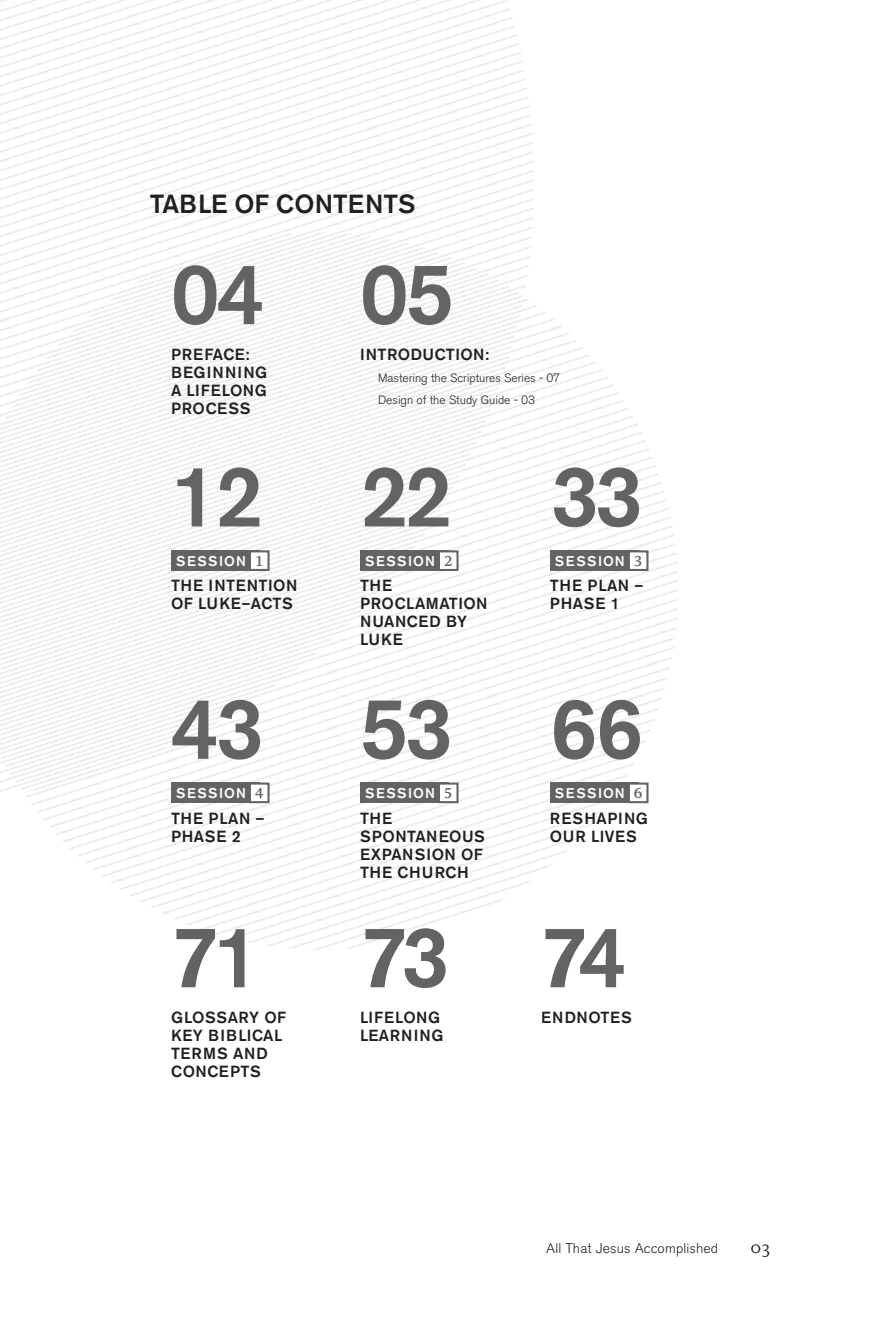
<style>
.page{position:relative;width:882px;height:1332px;background:#fff}
.page>*{position:absolute;margin:0;border:0;box-sizing:border-box;transform-origin:0 0}
.t1{font:500 86px "Akzidenz Grotesk BE";letter-spacing:-.05em;color:#636366}
.t2{font:500 26px "Akzidenz Grotesk BE";color:#231f20}
.t3{font:20px "Whitman Small Caps Os F";color:#231f20}
.t4{font:16.2px "Whitman Bold LF";color:#636366}
.t5{font:500 16px/18px "Akzidenz Grotesk BE";letter-spacing:.03em;color:#231f20}
.t6{font:500 16px/18px "Akzidenz Grotesk BE";letter-spacing:.05em;color:#231f20}
.t7{font:500 14px "Akzidenz Grotesk BE";letter-spacing:.105em;color:#fff}
.t8{font:300 14px "Akzidenz Grotesk BE";letter-spacing:.01em;color:#231f20}
.t9{font:300 12px/22.4px "Akzidenz Grotesk BE";color:#231f20}
.s1{font-family:"Whitman Bold LF";font-weight:400;font-size:16.2px;color:#636366}
</style>
<div class="page">
<svg style="left:0;top:0;width:493px;height:60px"></svg>
<svg style="left:0;top:60px;width:523px;height:147px"></svg>
<svg style="left:0;top:207px;width:534px;height:91px"></svg>
<svg style="left:229px;top:920px;width:211px;height:30px"></svg>
<svg style="left:174px;top:914px;width:285px;height:6px"></svg>
<svg style="left:85px;top:783px;width:564px;height:81px"></svg>
<svg style="left:161px;top:902px;width:336px;height:12px"></svg>
<svg style="left:139px;top:783px;width:507px;height:119px"></svg>
<svg style="left:15px;top:571px;width:663px;height:212px"></svg>
<svg style="left:0;top:299px;width:529px;height:26px"></svg>
<svg style="left:27px;top:252px;width:413px;height:73px"></svg>
<svg style="left:36px;top:247px;width:389px;height:78px"></svg>
<svg style="left:46px;top:233px;width:363px;height:92px"></svg>
<svg style="left:0;top:474px;width:659px;height:218px"></svg>
<svg style="left:0;top:465px;width:656px;height:219px"></svg>
<svg style="left:0;top:457px;width:653px;height:218px"></svg>
<svg style="left:0;top:448px;width:649px;height:218px"></svg>
<svg style="left:0;top:440px;width:646px;height:217px"></svg>
<svg style="left:0;top:325px;width:562px;height:8px"></svg>
<svg style="left:0;top:392px;width:619px;height:211px"></svg>
<svg style="left:0;top:333px;width:570px;height:29px"></svg>
<svg style="left:0;top:362px;width:596px;height:7px"></svg>
<svg style="left:0;top:384px;width:614px;height:209px"></svg>
<svg style="left:0;top:369px;width:603px;height:205px"></svg>
<div style="left:171px;top:550px;width:88px;height:21px;background:#636366"></div>
<div style="left:249px;top:550px;width:21px;height:21px;background:#fff;border:2px solid #636366"></div>
<div style="left:360px;top:550px;width:88px;height:21px;background:#636366"></div>
<div style="left:438px;top:550px;width:21px;height:21px;background:#fff;border:2px solid #636366"></div>
<div style="left:550px;top:550px;width:88px;height:21px;background:#636366"></div>
<div style="left:628px;top:550px;width:21px;height:21px;background:#fff;border:2px solid #636366"></div>
<div style="left:171px;top:783px;width:88px;height:20px;background:#636366"></div>
<div style="left:249px;top:783px;width:21px;height:20px;background:#fff;border:2px solid #636366"></div>
<div style="left:360px;top:783px;width:88px;height:20px;background:#636366"></div>
<div style="left:438px;top:783px;width:21px;height:20px;background:#fff;border:2px solid #636366"></div>
<div style="left:550px;top:783px;width:88px;height:20px;background:#636366"></div>
<div style="left:628px;top:783px;width:21px;height:20px;background:#fff;border:2px solid #636366"></div>
<h2 class="t2" style="left:150px;top:188px;width:267px">TABLE OF CONTENTS</h2>
<h1 class="t1" style="left:171px;top:241px;width:285px">04 05</h1>
<p class="t5" style="left:360px;top:345px;width:131px">INTRODUCTION:</p>
<p class="t9" style="left:378px;top:367px;width:184px">Mastering the Scriptures Series - 07<br>Design of the Study Guide - 03</p>
<p class="t6" style="left:171px;top:345px;width:98px">PREFACE:<br>BEGINNING<br>A LIFELONG<br>PROCESS</p>
<h1 class="t1" style="left:171px;top:444px;width:94px">12</h1>
<h1 class="t1" style="left:360px;top:444px;width:284px">22 33</h1>
<p class="t7" style="left:176px;top:553px;width:88px">SESSION <span class="s1">1</span></p>
<p class="t4" style="left:444px;top:552px;width:10px">2</p>
<p class="t4" style="left:634px;top:552px;width:10px">3</p>
<p class="t7" style="left:365px;top:553px;width:71px">SESSION</p>
<p class="t7" style="left:555px;top:553px;width:71px">SESSION</p>
<p class="t5" style="left:171px;top:577px;width:128px">THE INTENTION<br>OF LUKE–ACTS</p>
<p class="t5" style="left:360px;top:577px;width:129px">THE<br>PROCLAMATION<br>NUANCED BY<br>LUKE</p>
<p class="t5" style="left:550px;top:577px;width:95px">THE PLAN –<br>PHASE 1</p>
<h1 class="t1" style="left:171px;top:676px;width:475px">43 53 66</h1>
<p class="t4" style="left:255px;top:784px;width:10px">4</p>
<p class="t4" style="left:444px;top:784px;width:9px">5</p>
<p class="t4" style="left:634px;top:784px;width:10px">6</p>
<p class="t7" style="left:176px;top:785px;width:71px">SESSION</p>
<p class="t7" style="left:555px;top:785px;width:71px">SESSION</p>
<p class="t7" style="left:365px;top:785px;width:71px">SESSION</p>
<p class="t5" style="left:171px;top:809px;width:95px">THE PLAN –<br>PHASE 2</p>
<p class="t5" style="left:360px;top:809px;width:126px">THE<br>SPONTANEOUS<br>EXPANSION OF<br>THE CHURCH</p>
<p class="t5" style="left:550px;top:809px;width:99px">RESHAPING<br>OUR LIVES</p>
<h1 class="t1" style="left:171px;top:904px;width:92px">71</h1>
<p class="t5" style="left:171px;top:1008px;width:117px">GLOSSARY OF<br>KEY BIBLICAL<br>TERMS AND<br>CONCEPTS</p>
<h1 class="t1" style="left:360px;top:904px;width:90px">73</h1>
<p class="t5" style="left:360px;top:1008px;width:85px">LIFELONG<br>LEARNING</p>
<h1 class="t1" style="left:540px;top:904px;width:89px">74</h1>
<p class="t5" style="left:541px;top:1008px;width:92px">ENDNOTES</p>
<p class="t8" style="left:546px;top:1240px;width:173px">All That Jesus Accomplished</p>
<p class="t3" style="left:750px;top:1235px;width:21px">03</p>
</div>
